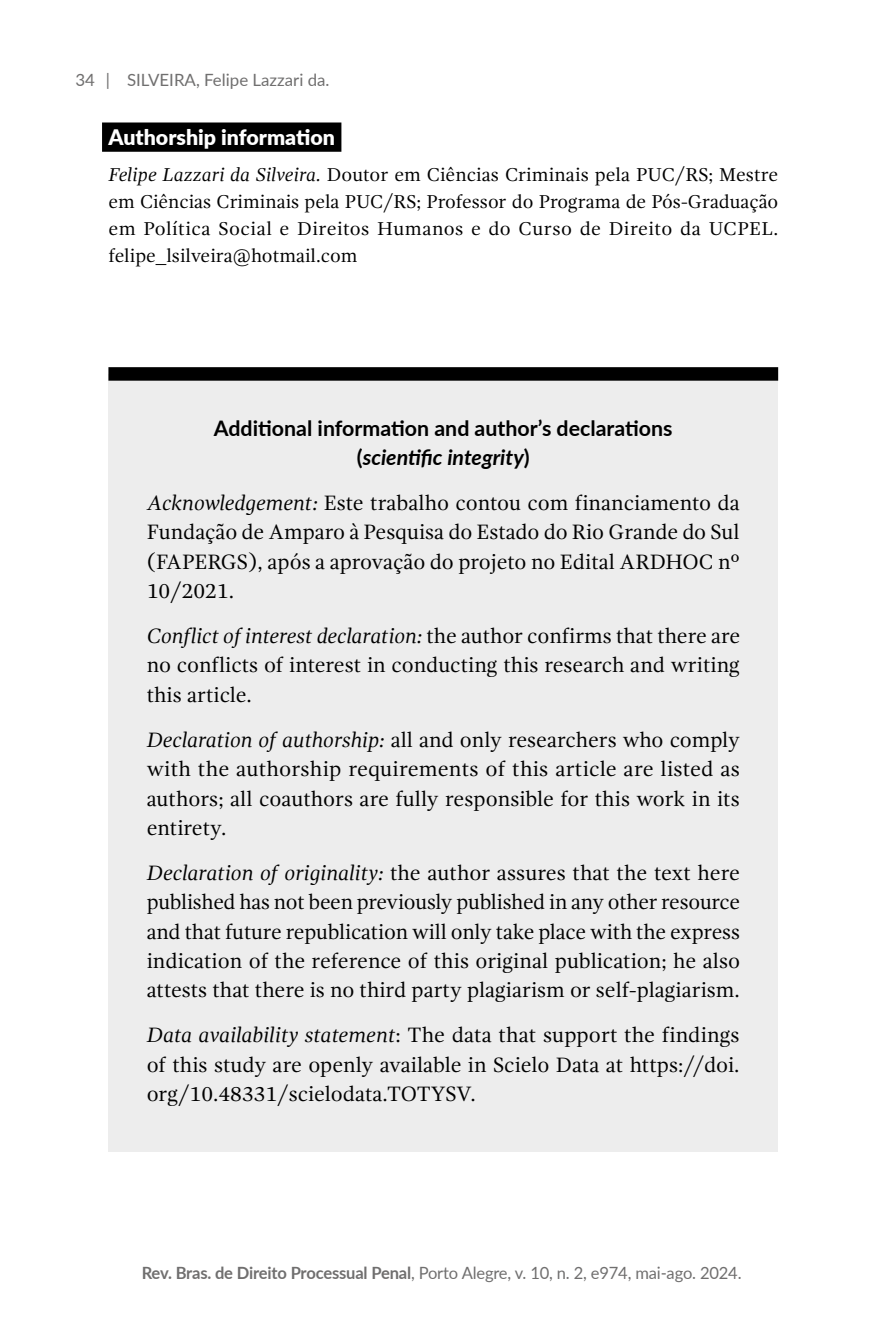
<style>
.page{position:relative;width:893px;height:1340px;background:#fff}
.page>*{position:absolute;margin:0;border:0;box-sizing:border-box;transform-origin:0 0}
.t1{font:21.38px/29.2px "Gandhi Serif";color:#000;text-align:justify}
.t2{font:700 21.38px/29.2px "Lato";color:#000;text-align:center}
.t3{font:900 21.38px "Lato";color:#fff}
.t4{font:19.12px/27px "Gandhi Serif";color:#000;text-align:justify}
.t5{font:16.88px "Lato";letter-spacing:-.01em;color:#706f6f}
.s1{font-style:italic}
.s2{font-weight:700}
</style>
<div class="page">
<div style="left:102px;top:122px;width:239px;height:30px;background:#000"></div>
<div style="left:108px;top:374px;width:670px;height:777px;background:#ededed"></div>
<div style="left:108px;top:367px;width:670px;height:14px;background:#000"></div>
<p class="t5" style="left:75px;top:67px;width:256px">34 | Silveira, Felipe Lazzari da.</p>
<p class="t3" style="left:108px;top:121px;width:228px">Authorship information</p>
<p class="t4" style="left:108px;top:161px;width:671px"><span class="s1">Felipe Lazzari da Silveira.</span> Doutor em Ciências Criminais pela PUC/RS; Mestre em Ciências Criminais pela PUC/RS; Professor do Programa de Pós-Graduação em Política Social e Direitos Humanos e do Curso de Direito da UCPEL. felipe_lsilveira@hotmail.com</p>
<p class="t2" style="left:214px;top:412px;width:460px">Additional information and author’s declarations (<span class="s1">scientific integrity</span>)</p>
<p class="t1" style="left:147px;top:488px;width:595px"><span class="s1">Acknowledgement:</span> Este trabalho contou com financiamento da Fundação de Amparo à Pesquisa do Estado do Rio Grande do Sul (FAPERGS), após a aprovação do projeto no Edital ARDHOC nº 10/2021.</p>
<p class="t1" style="left:147px;top:621px;width:595px"><span class="s1">Conflict of interest declaration:</span> the author confirms that there are no conflicts of interest in conducting this research and writing this article.</p>
<p class="t1" style="left:147px;top:725px;width:595px"><span class="s1">Declaration of authorship:</span> all and only researchers who comply with the authorship requirements of this article are listed as authors; all coauthors are fully responsible for this work in its entirety.</p>
<p class="t1" style="left:147px;top:858px;width:595px"><span class="s1">Declaration of originality:</span> the author assures that the text here published has not been previously published in any other resource and that future republication will only take place with the express indication of the reference of this original publication; he also attests that there is no third party plagiarism or self-plagiarism.</p>
<p class="t1" style="left:147px;top:1020px;width:594px"><span class="s1">Data availability statement</span>: The data that support the findings of this study are openly available in Scielo Data at https://doi. org/10.48331/scielodata.TOTYSV.</p>
<p class="t5" style="left:142px;top:1260px;width:601px"><span class="s2">Rev. Bras. de Direito Processual Penal</span>, Porto Alegre, v. 10, n. 2, e974, mai-ago. 2024.</p>
</div>
